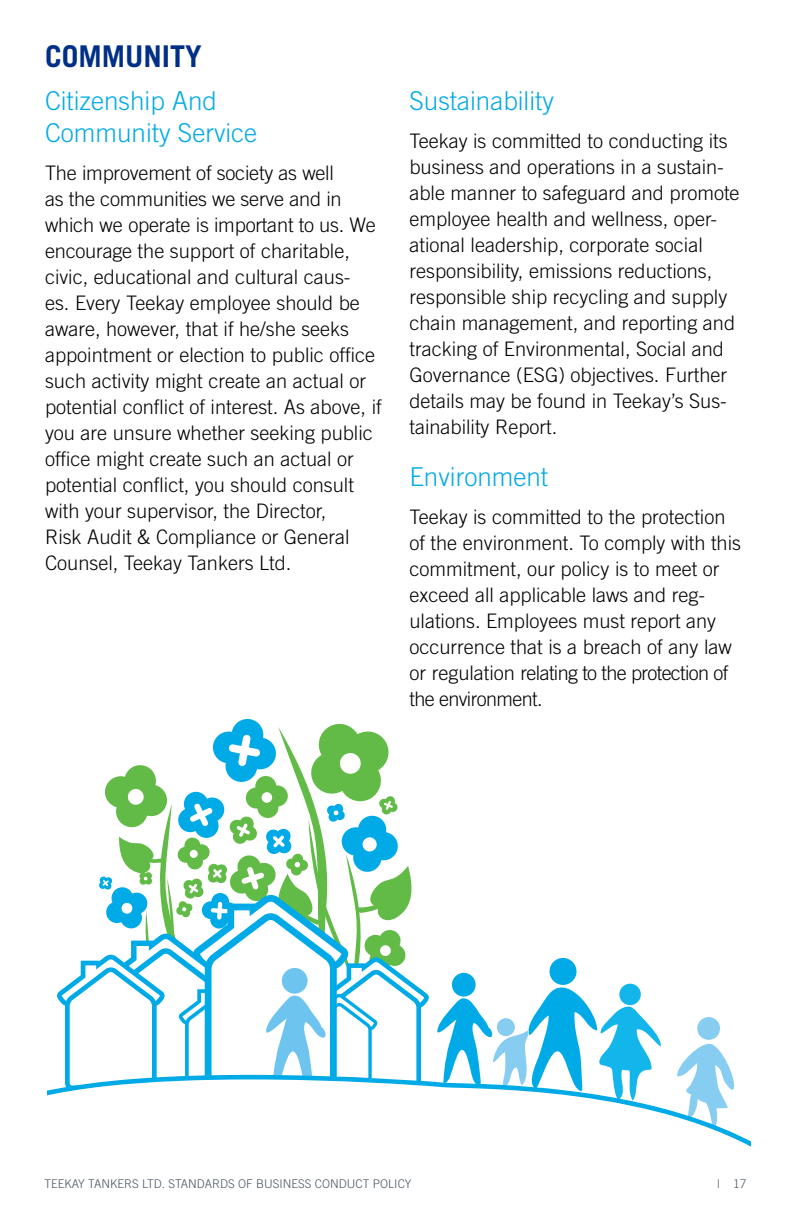
<style>
.page{position:relative;width:792px;height:1224px;background:#fff}
.page>*{position:absolute;margin:0;border:0;box-sizing:border-box;transform-origin:0 0}
.t1{font:700 30px "Trade Gothic LT Std";color:#002f87}
.t2{font:300 26px/32px "Trade Gothic LT Std";color:#00aae7}
.t3{font:300 20px/26px "Trade Gothic LT Std";color:#000}
.t4{font:300 12px "Trade Gothic LT Std";color:#485865}
</style>
<div class="page">
<div style="left:697px;top:1017px;width:23px;height:23px;background:#87cdf1;border-radius:50%"></div>
<svg style="left:677px;top:1043px;width:55px;height:32px"></svg>
<svg style="left:57px;top:719px;width:604px;height:356px"></svg>
<svg style="left:48px;top:1075px;width:702px;height:71px"></svg>
<h1 class="t1" style="left:45px;top:38px;width:158px">COMMUNITY</h1>
<h2 class="t2" style="left:45px;top:85px;width:214px">Citizenship And<br>Community Service</h2>
<p class="t3" style="left:45px;top:159px;width:338px">The improvement of society as well<br>as the communities we serve and in which we operate is important to us. We encourage the support of charitable, civic, educational and cultural caus-<br>es. Every Teekay employee should be aware, however, that if he/she seeks appointment or election to public office such activity might create an actual or potential conflict of interest. As above, if you are unsure whether seeking public office might create such an actual or potential conflict, you should consult with your supervisor, the Director,<br>Risk Audit &amp; Compliance or General Counsel, Teekay Tankers Ltd.</p>
<h2 class="t2" style="left:410px;top:85px;width:146px">Sustainability</h2>
<p class="t3" style="left:410px;top:127px;width:332px">Teekay is committed to conducting its business and operations in a sustain&shy;able manner to safeguard and promote employee health and wellness, oper&shy;ational leadership, corporate social responsibility, emissions reductions, responsible ship recycling and supply chain management, and reporting and tracking of Environmental, Social and Governance (ESG) objectives. Further details may be found in Teekay’s Sus&shy;tainability Report.</p>
<h2 class="t2" style="left:410px;top:461px;width:140px">Environment</h2>
<p class="t3" style="left:410px;top:503px;width:333px">Teekay is committed to the protection of the environment. To comply with this commitment, our policy is to meet or exceed all applicable laws and reg&shy;ulations. Employees must report any occurrence that is a breach of any law or regulation relating to the protection of the environment.</p>
<p class="t4" style="left:45px;top:1177px;width:369px">TEEKAY TANKERS LTD. STANDARDS OF BUSINESS CONDUCT POLICY</p>
<p class="t4" style="left:717px;top:1177px;width:31px">| 17</p>
</div>
